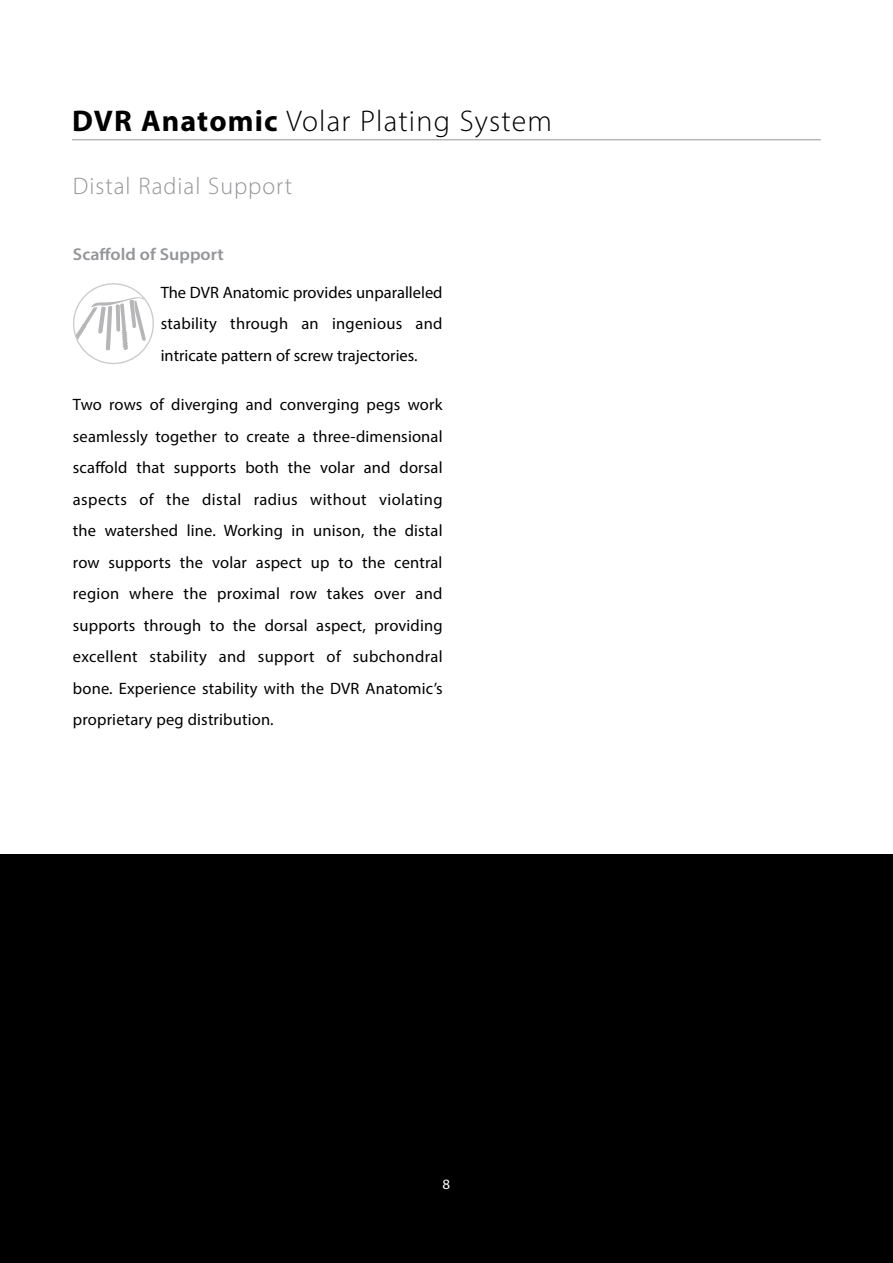
<style>
.page{position:relative;width:893px;height:1263px;background:#fff}
.page>*{position:absolute;margin:0;border:0;box-sizing:border-box;transform-origin:0 0}
.t1{font:300 30px "Myriad Pro";letter-spacing:.04em;color:#000}
.t2{font:300 24px "Myriad Pro";letter-spacing:.04em;color:#939598}
.t3{font:600 17.1px "Myriad Pro";color:#939598;scale:1.05 1}
.t4{font:16.5px/31.5px "Myriad Pro";letter-spacing:.01em;color:#000;text-align:justify}
.t5{font:14.25px "Myriad Pro";color:#fff;scale:1.05 1}
.s1{font-weight:700}
</style>
<div class="page">
<div style="left:0;top:853px;width:893px;height:410px;background:#000"></div>
<svg style="left:74px;top:297px;width:72px;height:55px"></svg>
<div style="left:73px;top:283px;width:81px;height:81px;border:1px solid #95979a;border-radius:50%"></div>
<hr style="left:72px;top:139px;width:749px;height:1px;background:#939598">
<h1 class="t1" style="left:72px;top:103px;width:482px"><span class="s1">DVR Anatomic</span> Volar Plating System</h1>
<h2 class="t2" style="left:73px;top:171px;width:221px">Distal Radial Support</h2>
<p class="t3" style="left:73px;top:244px;width:145px">Scaffold of Support</p>
<p class="t4" style="left:161px;top:276px;width:283px">The DVR Anatomic provides unparalleled stability through an ingenious and intricate pattern of screw trajectories.</p>
<p class="t4" style="left:73px;top:389px;width:371px">Two rows of diverging and converging pegs work seamlessly together to create a three-dimensional scaffold that supports both the volar and dorsal aspects of the distal radius without violating the watershed line. Working in unison, the distal row supports the volar aspect up to the central region where the proximal row takes over and supports through to the dorsal aspect, providing excellent stability and support of subchondral bone. Experience stability with the DVR Anatomic’s proprietary peg distribution.</p>
<p class="t5" style="left:443px;top:1175px;width:9px">8</p>
</div>
